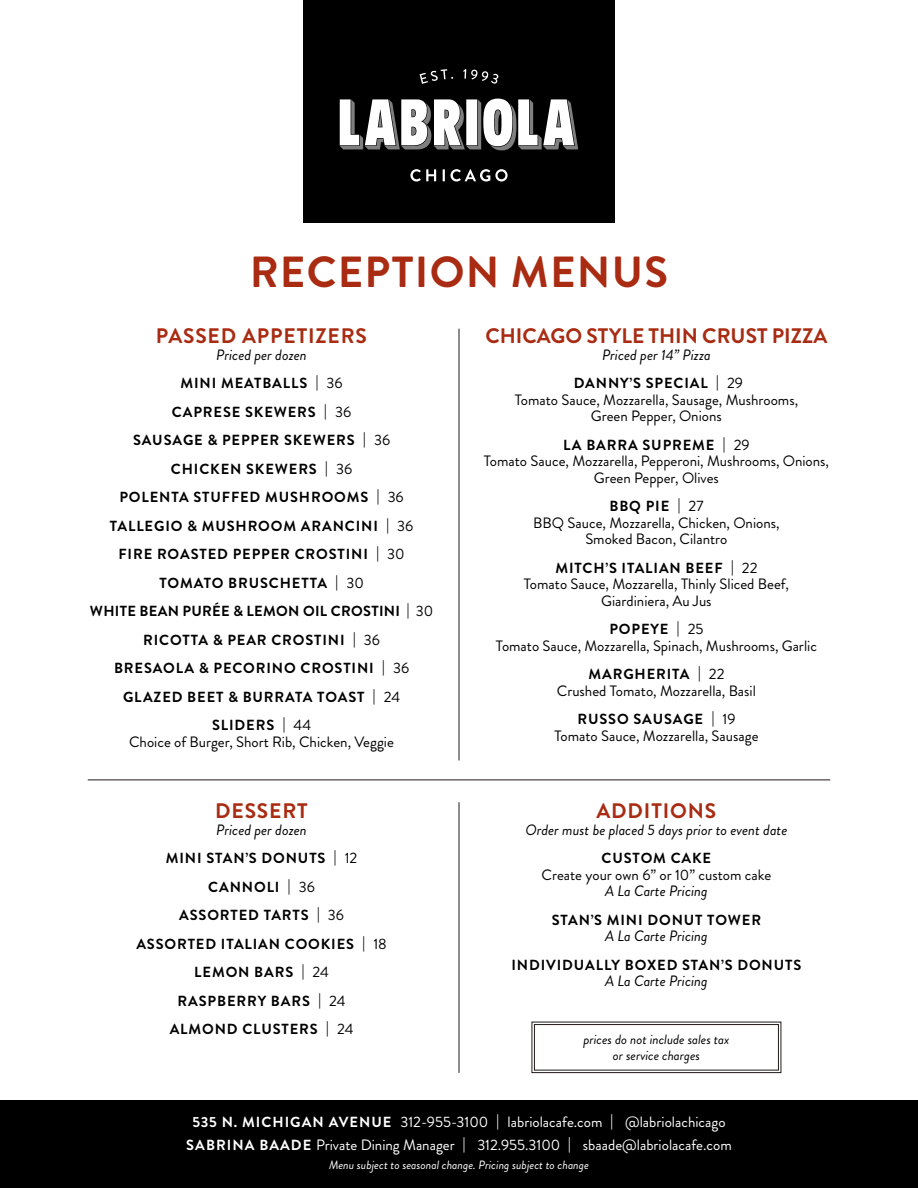
<style>
.page{position:relative;width:918px;height:1188px;background:#fff}
.page>*{position:absolute;margin:0;border:0;box-sizing:border-box;transform-origin:0 0}
.t1{font:700 43.5px "Brandon Grotesque";letter-spacing:.03em;color:#a82b12}
.t2{font:700 21px "Brandon Grotesque";letter-spacing:.04em;color:#a82b12}
.t3{font:700 21px "Brandon Grotesque";color:#a82b12}
.t4{font:15px/16.5px "Brandon Grotesque";color:#000;text-align:center}
.t5{font:15px/22.5px "Brandon Grotesque";color:#fff;text-align:center}
.t6{font:italic 15px "Brandon Grotesque";color:#000}
.t7{font:700 14.7px/28.5px "Brandon Grotesque";letter-spacing:.06em;color:#000;text-align:center}
.t8{font:italic 13.5px/16.2px "Brandon Grotesque";color:#000;text-align:center}
.t9{font:italic 12px "Brandon Grotesque";color:#fff}
.s1{font-weight:400;font-size:15px}
.s2{font-weight:700;font-size:14.7px}
</style>
<div class="page">
<div style="left:303px;top:0;width:312px;height:222px;background:#000"></div>
<svg style="left:410px;top:169px;width:98px;height:13px"></svg>
<svg style="left:340px;top:99px;width:238px;height:51px"></svg>
<svg style="left:420px;top:69px;width:79px;height:15px"></svg>
<svg style="left:531px;top:1022px;width:250px;height:51px"></svg>
<div style="left:534px;top:1024px;width:245px;height:46px;border:1px solid #211b19"></div>
<hr style="left:88px;top:780px;width:742px;height:1px;background:#211b19">
<hr style="left:459px;top:329px;width:1px;height:431px;background:#211b19">
<hr style="left:459px;top:802px;width:1px;height:271px;background:#211b19">
<div style="left:0;top:1100px;width:918px;height:88px;background:#000"></div>
<h1 class="t1" style="left:250px;top:242px;width:420px">RECEPTION MENUS</h1>
<h2 class="t2" style="left:156px;top:321px;width:213px">PASSED APPETIZERS</h2>
<p class="t6" style="left:216px;top:344px;width:92px">Priced per dozen</p>
<p class="t7" style="left:90px;top:369px;width:345px">MINI MEATBALLS | <span class="s1">36<br></span>CAPRESE SKEWERS | <span class="s1">36<br></span>SAUSAGE &amp; PEPPER SKEWERS | <span class="s1">36<br></span>CHICKEN SKEWERS | <span class="s1">36<br></span>POLENTA STUFFED MUSHROOMS | <span class="s1">36<br></span>TALLEGIO &amp; MUSHROOM ARANCINI | <span class="s1">36<br></span>FIRE ROASTED PEPPER CROSTINI | <span class="s1">30<br></span>TOMATO BRUSCHETTA | <span class="s1">30<br></span>WHITE BEAN PURÉE &amp; LEMON OIL CROSTINI | <span class="s1">30<br></span>RICOTTA &amp; PEAR CROSTINI | <span class="s1">36<br></span>BRESAOLA &amp; PECORINO CROSTINI | <span class="s1">36<br></span>GLAZED BEET &amp; BURRATA TOAST | <span class="s1">24<br></span>SLIDERS | <span class="s1">44</span></p>
<p class="t4" style="left:129px;top:734px;width:266px">Choice of Burger, Short Rib, Chicken, Veggie</p>
<h2 class="t2" style="left:215px;top:796px;width:94px">DESSERT</h2>
<p class="t6" style="left:216px;top:819px;width:92px">Priced per dozen</p>
<p class="t7" style="left:136px;top:844px;width:252px">MINI STAN’S DONUTS | <span class="s1">12<br></span>CANNOLI | <span class="s1">36<br></span>ASSORTED TARTS | <span class="s1">36<br></span>ASSORTED ITALIAN COOKIES | <span class="s1">18<br></span>LEMON BARS | <span class="s1">24<br></span>RASPBERRY BARS | <span class="s1">24<br></span>ALMOND CLUSTERS | <span class="s1">24</span></p>
<h2 class="t3" style="left:485px;top:321px;width:344px">CHICAGO STYLE THIN CRUST PIZZA</h2>
<p class="t6" style="left:602px;top:344px;width:110px">Priced per 14” Pizza</p>
<p class="t7" style="left:574px;top:369px;width:171px">DANNY’S SPECIAL | <span class="s1">29</span></p>
<p class="t4" style="left:515px;top:392px;width:285px">Tomato Sauce, Mozzarella, Sausage, Mushrooms,<br>Green Pepper, Onions</p>
<p class="t7" style="left:563px;top:431px;width:188px">LA BARRA SUPREME | <span class="s1">29</span></p>
<p class="t4" style="left:484px;top:453px;width:347px">Tomato Sauce, Mozzarella, Pepperoni, Mushrooms, Onions,<br>Green Pepper, Olives</p>
<p class="t7" style="left:610px;top:492px;width:95px">BBQ PIE | <span class="s1">27</span></p>
<p class="t4" style="left:533px;top:515px;width:248px">BBQ Sauce, Mozzarella, Chicken, Onions,<br>Smoked Bacon, Cilantro</p>
<p class="t7" style="left:555px;top:554px;width:204px">MITCH’S ITALIAN BEEF | <span class="s1">22</span></p>
<p class="t4" style="left:524px;top:576px;width:267px">Tomato Sauce, Mozzarella, Thinly Sliced Beef,<br>Giardiniera, Au Jus</p>
<p class="t7" style="left:609px;top:615px;width:96px">POPEYE | <span class="s1">25</span></p>
<p class="t4" style="left:496px;top:638px;width:323px">Tomato Sauce, Mozzarella, Spinach, Mushrooms, Garlic</p>
<p class="t7" style="left:589px;top:660px;width:137px">MARGHERITA | <span class="s1">22</span></p>
<p class="t4" style="left:557px;top:683px;width:200px">Crushed Tomato, Mozzarella, Basil</p>
<p class="t7" style="left:577px;top:705px;width:160px">RUSSO SAUSAGE | <span class="s1">19</span></p>
<p class="t4" style="left:554px;top:728px;width:206px">Tomato Sauce, Mozzarella, Sausage</p>
<h2 class="t2" style="left:597px;top:796px;width:121px">ADDITIONS</h2>
<p class="t6" style="left:525px;top:819px;width:264px">Order must be placed 5 days prior to event date</p>
<p class="t7" style="left:602px;top:844px;width:111px">CUSTOM CAKE</p>
<p class="t4" style="left:542px;top:867px;width:231px">Create your own 6” or 10” custom cake</p>
<p class="t6" style="left:605px;top:881px;width:104px">A La Carte Pricing</p>
<p class="t7" style="left:552px;top:906px;width:211px">STAN’S MINI DONUT TOWER</p>
<p class="t6" style="left:605px;top:926px;width:104px">A La Carte Pricing</p>
<p class="t7" style="left:511px;top:951px;width:291px">INDIVIDUALLY BOXED STAN’S DONUTS</p>
<p class="t6" style="left:605px;top:971px;width:104px">A La Carte Pricing</p>
<p class="t8" style="left:583px;top:1031px;width:148px">prices do not include sales tax or service charges</p>
<p class="t5" style="left:186px;top:1111px;width:547px"><span class="s2">535 N. MICHIGAN AVENUE</span> 312-955-3100 <span class="s2">|</span> labriolacafe.com <span class="s2">|</span> @labriolachicago<br><span class="s2">SABRINA BAADE</span> Private Dining Manager <span class="s2">|</span> 312.955.3100 <span class="s2">|</span> sbaade@labriolacafe.com</p>
<p class="t9" style="left:329px;top:1157px;width:261px">Menu subject to seasonal change. Pricing subject to change</p>
</div>
